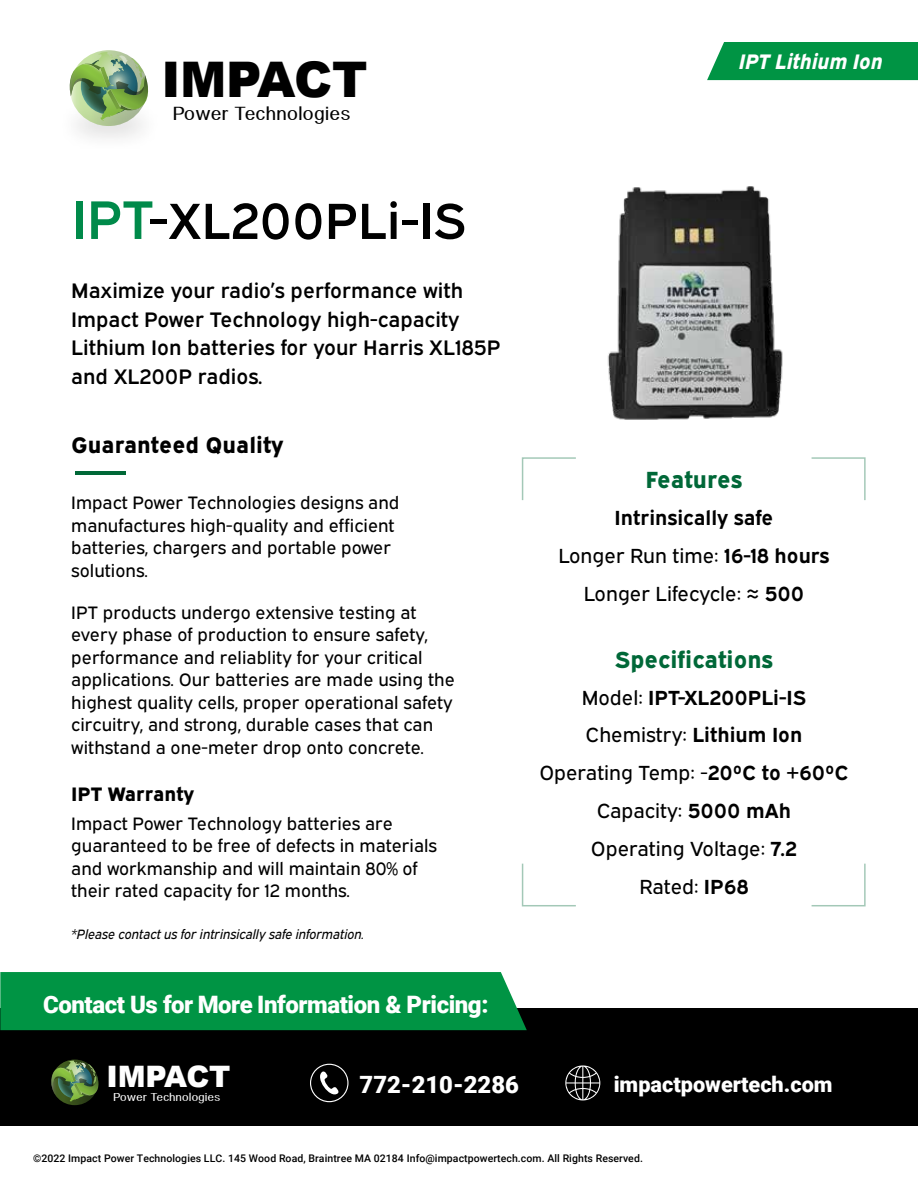
<style>
.page{position:relative;width:918px;height:1188px;background:#fff}
.page>*{position:absolute;margin:0;border:0;box-sizing:border-box;transform-origin:0 0}
.t1{font:50.85px "Expressway Sb";color:#000}
.t2{font:900 49.05px "Arial";letter-spacing:-.005em;color:#000}
.t3{font:900 29.55px "Arial";letter-spacing:-.005em;color:#fff}
.t4{font:900 24px "Roboto";letter-spacing:-.02em;color:#fff}
.t5{font:900 23.85px "Roboto";color:#fff}
.t6{font:23.4px "Expressway Xb";color:#006838}
.t7{font:22.5px "Expressway Xb";color:#000}
.t8{font:900 21.75px "Roboto";color:#fff}
.t9{font:21px/28.5px "Expressway Sb";color:#000}
.t10{font:italic 21px "Expressway Xb";color:#fff}
.t11{font:20.4px/38px "Expressway Rg";color:#000;text-align:center}
.t12{font:700 20.4px/38px "Expressway Rg";color:#000;text-align:center}
.t13{font:19.5px "Alido";letter-spacing:.04em;color:#000}
.t14{font:19.5px "Expressway Xb";color:#000}
.t15{font:18px/22.5px "Expressway Rg";color:#000}
.t16{font:italic 13.5px "Expressway Rg";color:#000}
.t17{font:11.7px "Alido";letter-spacing:.04em;color:#fff}
.t18{font:500 10.5px "Roboto";letter-spacing:.005em;color:#000}
.s1{font-size:54.3px;color:#008a4a}
.s2{font-size:54.3px}
.s3{font-weight:400}
.s4{font-weight:700}
</style>
<div class="page">
<img style="left:77px;top:121px;width:65px;height:17px">
<svg style="left:69px;top:53px;width:80px;height:68px"></svg>
<img style="left:70px;top:50px;width:78px;height:76px;border-radius:50%">
<svg style="left:812px;top:864px;width:54px;height:42px"></svg>
<svg style="left:830px;top:457px;width:36px;height:43px"></svg>
<svg style="left:522px;top:457px;width:54px;height:43px"></svg>
<svg style="left:522px;top:864px;width:54px;height:42px"></svg>
<hr style="left:75px;top:471px;width:50px;height:4px;background:#006837">
<img style="left:607px;top:186px;width:223px;height:273px">
<div style="left:0;top:1008px;width:918px;height:118px;background:#000"></div>
<div style="left:0;top:972px;width:527px;height:58px;background:#009444"></div>
<svg style="left:565px;top:1065px;width:35px;height:35px"></svg>
<svg style="left:314px;top:1071px;width:25px;height:28px"></svg>
<div style="left:310px;top:1064px;width:39px;height:38px;border:1px solid #fff;border-radius:50%"></div>
<svg style="left:51px;top:1061px;width:48px;height:41px"></svg>
<svg style="left:51px;top:1060px;width:47px;height:45px;background:#5b8147"></svg>
<div style="left:707px;top:42px;width:211px;height:38px;background:#009444"></div>
<h2 class="t2" style="left:162px;top:43px;width:208px">IMPACT</h2>
<p class="t13" style="left:173px;top:102px;width:179px">Power Technologies</p>
<h1 class="t1" style="left:71px;top:181px;width:396px"><span class="s1">IPT</span><span class="s2">-</span>XL200PLi-IS</h1>
<p class="t9" style="left:71px;top:274px;width:431px">Maximize your radio’s performance with Impact Power Technology high-capacity Lithium Ion batteries for your Harris XL185P and XL200P radios.</p>
<p class="t7" style="left:71px;top:428px;width:214px">Guaranteed Quality</p>
<p class="t15" style="left:71px;top:490px;width:330px">Impact Power Technologies designs and manufactures high-quality and efficient batteries, chargers and portable power solutions.</p>
<p class="t15" style="left:71px;top:599px;width:385px">IPT products undergo extensive testing at every phase of production to ensure safety, performance and reliablity for your critical applications. Our batteries are made using the highest quality cells, proper operational safety circuitry, and strong, durable cases that can withstand a one-meter drop onto concrete.</p>
<p class="t14" style="left:71px;top:779px;width:125px">IPT Warranty</p>
<p class="t15" style="left:71px;top:810px;width:367px">Impact Power Technology batteries are guaranteed to be free of defects in materials and workmanship and will maintain 80% of their rated capacity for 12 months.</p>
<p class="t16" style="left:71px;top:924px;width:295px">*Please contact us for intrinsically safe information.</p>
<h3 class="t4" style="left:43px;top:988px;width:447px">Contact Us for More Information &amp; Pricing:</h3>
<p class="t10" style="left:739px;top:45px;width:145px">IPT Lithium Ion</p>
<p class="t6" style="left:646px;top:461px;width:98px">Features</p>
<p class="t12" style="left:558px;top:496px;width:273px">Intrinsically safe<br><span class="s3">Longer Run time:</span> 16-18 hours<br><span class="s3">Longer Lifecycle:</span> ≈ 500</p>
<p class="t6" style="left:615px;top:641px;width:160px">Specifications</p>
<p class="t11" style="left:539px;top:676px;width:311px">Model: <span class="s4">IPT-XL200PLi-IS<br></span>Chemistry: <span class="s4">Lithium Ion<br></span>Operating Temp: -<span class="s4">20ºC to +60ºC<br></span>Capacity: <span class="s4">5000 mAh<br></span>Operating Voltage: <span class="s4">7.2<br></span>Rated: <span class="s4">IP68</span></p>
<h3 class="t3" style="left:107px;top:1055px;width:126px">IMPACT</h3>
<p class="t17" style="left:113px;top:1091px;width:108px">Power Technologies</p>
<h3 class="t5" style="left:360px;top:1067px;width:161px">772-210-2286</h3>
<p class="t8" style="left:614px;top:1069px;width:220px">impactpowertech.com</p>
<p class="t18" style="left:33px;top:1151px;width:611px">©2022 Impact Power Technologies LLC. 145 Wood Road, Braintree MA 02184 Info@impactpowertech.com. All Rights Reserved.</p>
</div>
